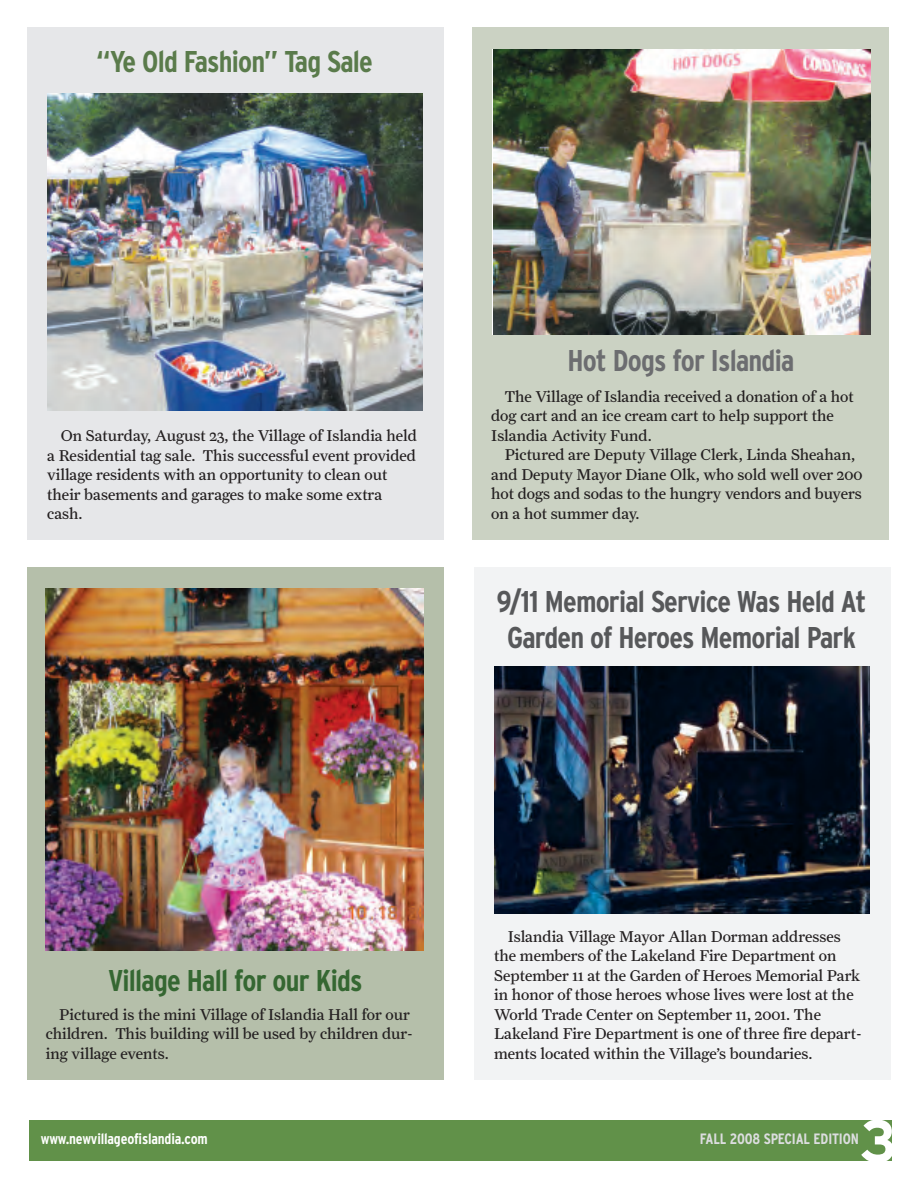
<style>
.page{position:relative;width:918px;height:1188px;background:#fff}
.page>*{position:absolute;margin:0;border:0;box-sizing:border-box;transform-origin:0 0}
.t1{font:700 60px "Interstate";color:#fff;scale:.95 1}
.t2{font:700 condensed 30px/36px "Interstate";letter-spacing:-.025em;color:#57585a;text-align:center}
.t3{font:700 condensed 30px "Interstate";letter-spacing:-.025em;color:#356732}
.t4{font:700 condensed 30px "Interstate";letter-spacing:-.025em;color:#5a7b4b}
.t5{font:700 condensed 30px "Interstate";letter-spacing:-.025em;color:#6c6d70}
.t6{font:15.75px/19.5px "Farnham Text";color:#231f20}
.t7{font:700 condensed 15px "Interstate";letter-spacing:-.01em;color:#fff}
.t8{font:700 condensed 15px "Interstate";letter-spacing:-.01em;color:#dcdddf}
</style>
<div class="page">
<div style="left:29px;top:1120px;width:862px;height:41px;background:#619149"></div>
<div style="left:27px;top:567px;width:417px;height:512px;background:#b5bfaa"></div>
<img style="left:46px;top:588px;width:377px;height:363px">
<div style="left:474px;top:567px;width:417px;height:513px;background:#f2f3f4"></div>
<img style="left:494px;top:666px;width:376px;height:248px">
<div style="left:472px;top:27px;width:418px;height:513px;background:#cbd2c3"></div>
<img style="left:493px;top:50px;width:377px;height:285px">
<div style="left:27px;top:27px;width:417px;height:513px;background:#e6e7e9"></div>
<img style="left:47px;top:93px;width:376px;height:318px">
<h2 class="t4" style="left:96px;top:45px;width:278px">“Ye Old Fashion” Tag Sale</h2>
<p class="t6" style="left:47px;top:426px;width:371px;text-indent:13px">On Saturday, August 23, the Village of Islandia held a Residential tag sale. This successful event provided village residents with an opportunity to clean out their basements and garages to make some extra cash.</p>
<h2 class="t5" style="left:567px;top:343px;width:228px">Hot Dogs for Islandia</h2>
<p class="t6" style="left:491px;top:387px;width:364px;text-indent:13px">The Village of Islandia received a donation of a hot dog cart and an ice cream cart to help support the<br>Islandia Activity Fund.</p>
<p class="t6" style="left:491px;top:445px;width:373px;text-indent:13px">Pictured are Deputy Village Clerk, Linda Sheahan, and Deputy Mayor Diane Olk, who sold well over 200 hot dogs and sodas to the hungry vendors and buyers on a hot summer day.</p>
<h2 class="t2" style="left:497px;top:584px;width:371px">9/11 Memorial Service Was Held At<br>Garden of Heroes Memorial Park</h2>
<h2 class="t3" style="left:108px;top:963px;width:256px">Village Hall for our Kids</h2>
<p class="t6" style="left:46px;top:1005px;width:369px;text-indent:13px">Pictured is the mini Village of Islandia Hall for our children. This building will be used by children dur&shy;ing village events.</p>
<p class="t6" style="left:494px;top:927px;width:369px;text-indent:13px">Islandia Village Mayor Allan Dorman addresses the members of the Lakeland Fire Department on September 11 at the Garden of Heroes Memorial Park in honor of those heroes whose lives were lost at the World Trade Center on September 11, 2001. The Lakeland Fire Department is one of three fire depart&shy;ments located within the Village’s boundaries.</p>
<h1 class="t1" style="left:860px;top:1106px;width:40px">3</h1>
<p class="t7" style="left:41px;top:1130px;width:168px">www.newvillageofislandia.com</p>
<p class="t8" style="left:700px;top:1130px;width:161px">FALL 2008 SPECIAL EDITION</p>
</div>
